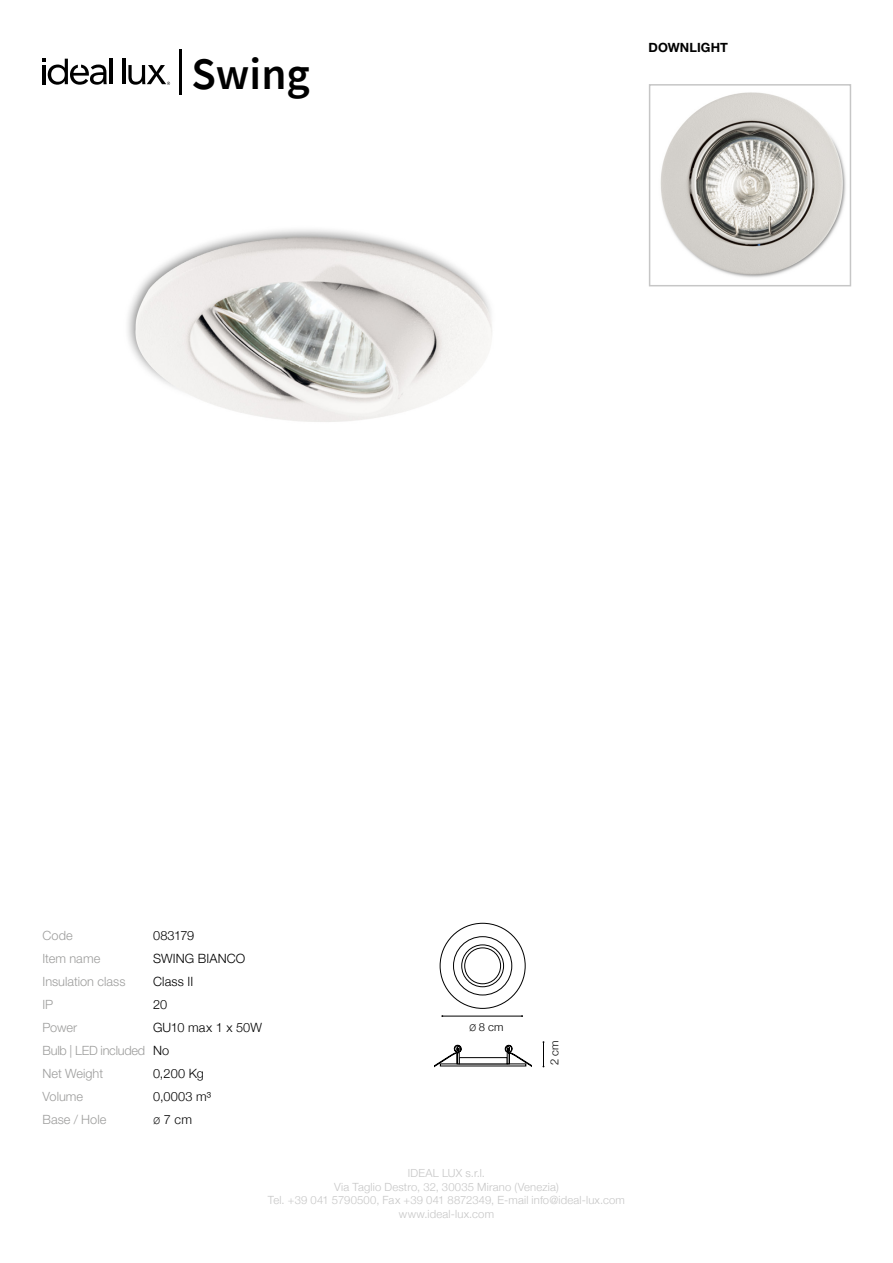
<style>
.page{position:relative;width:893px;height:1263px;background:#fff}
.page>*{position:absolute;margin:0;border:0;box-sizing:border-box;transform-origin:0 0}
.t1{font:600 45px "Source Sans Pro";color:#000}
.t2{font:300 12.75px/23px "Helvetica Neue LT Std";color:#9d9d9c}
.t3{font:300 12.75px/22.8px "Helvetica Neue";letter-spacing:.01em;color:#000}
.t4{font:700 12.75px "Helvetica Neue LT Std";letter-spacing:.005em;color:#000}
.t5{font:300 11.25px/13.5px "Helvetica Neue";letter-spacing:.015em;color:#c6c6c6;text-align:center}
.t6{font:300 11.25px "Helvetica Neue LT Std";letter-spacing:.015em;color:#c6c6c6}
.t7{font:300 11.25px "Helvetica Neue";color:#000}
.s1{font-family:"Source Sans Pro";font-size:12.75px}
.s2{font-family:"Source Sans Pro"}
</style>
<div class="page">
<hr style="left:179px;top:49px;width:3px;height:45px;background:#000">
<hr style="left:110px;top:59px;width:3px;height:25px;background:#000">
<hr style="left:122px;top:59px;width:3px;height:25px;background:#000">
<svg style="left:43px;top:59px;width:64px;height:26px"></svg>
<svg style="left:128px;top:65px;width:42px;height:20px"></svg>
<img style="left:127px;top:229px;width:365px;height:193px">
<img style="left:660px;top:92px;width:186px;height:186px">
<div style="left:649px;top:84px;width:202px;height:202px;border:2px solid #c6c6c6"></div>
<hr style="left:442px;top:1016px;width:80px;height:1px;background:#000">
<svg style="left:543px;top:1041px;width:1px;height:26px"></svg>
<div style="left:453px;top:936px;width:59px;height:59px;border:1px solid #000;border-radius:50%"></div>
<div style="left:461px;top:945px;width:43px;height:42px;border:1px solid #000;border-radius:50%"></div>
<div style="left:464px;top:948px;width:37px;height:36px;border:1px solid #000;border-radius:50%"></div>
<div style="left:459px;top:1057px;width:48px;height:7px;border:1px solid #000"></div>
<svg style="left:505px;top:1044px;width:27px;height:23px"></svg>
<svg style="left:434px;top:1044px;width:28px;height:23px"></svg>
<h1 class="t1" style="left:191px;top:44px;width:120px">Swing</h1>
<p class="t4" style="left:648px;top:39px;width:81px">DOWNLIGHT</p>
<p class="t2" style="left:43px;top:924px;width:85px">Code<br>Item name<br>Insulation class</p>
<p class="t3" style="left:153px;top:924px;width:43px">083179</p>
<p class="t3" style="left:153px;top:947px;width:94px">SWING BIANCO<br>Class II</p>
<p class="t2" style="left:43px;top:993px;width:12px">IP</p>
<p class="t3" style="left:153px;top:993px;width:16px">20</p>
<p class="t2" style="left:42px;top:1016px;width:104px">Power<br>Bulb | LED included</p>
<p class="t3" style="left:153px;top:1015px;width:110px">GU10 max 1 x 50W<br>No</p>
<p class="t7" style="left:469px;top:1018px;width:36px"><span class="s1">Ø</span> 8 cm</p>
<p class="t7" style="left:545px;top:1065px;width:26px;rotate:-90deg">2 cm</p>
<p class="t2" style="left:42px;top:1061px;width:62px">Net Weight</p>
<p class="t3" style="left:153px;top:1061px;width:52px">0,200 Kg</p>
<p class="t2" style="left:42px;top:1084px;width:65px">Volume<br>Base / Hole</p>
<p class="t3" style="left:153px;top:1084px;width:60px">0,0003 m³<br><span class="s2">Ø</span> 7 cm</p>
<p class="t6" style="left:408px;top:1166px;width:79px">IDEAL LUX s.r.l.</p>
<p class="t5" style="left:268px;top:1179px;width:359px">Via Taglio Destro, 32, 30035 Mirano (Venezia)<br>Tel. +39 041 5790500, Fax +39 041 8872349, E-mail info@ideal-lux.com www.ideal-lux.com</p>
</div>
